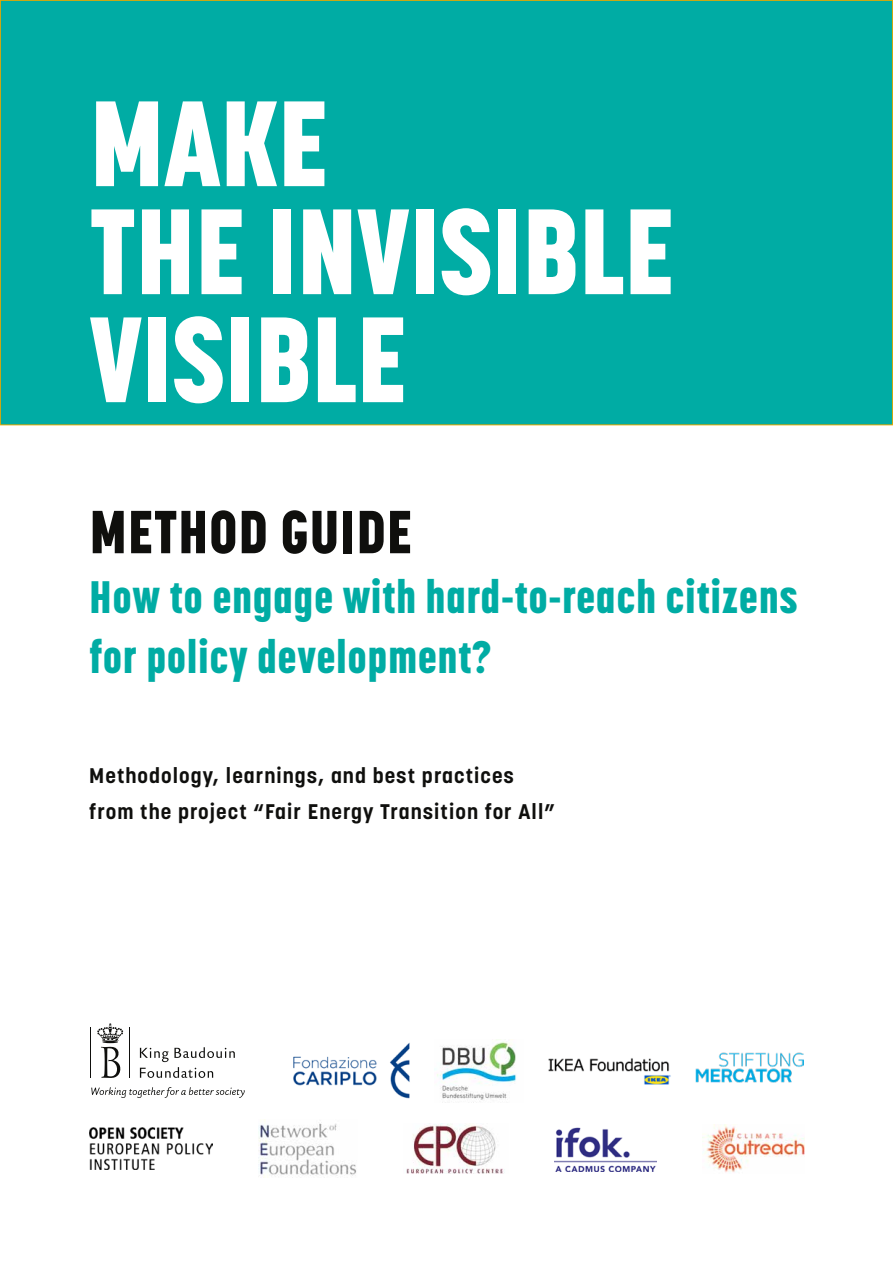
<style>
.page{position:relative;width:893px;height:1263px;background:#fff}
.page>*{position:absolute;margin:0;border:0;box-sizing:border-box;transform-origin:0 0}
.t1{font:800 120px/108px "Korolev Condensed";letter-spacing:-.01em;color:#fff}
.t2{font:800 60px "Korolev Condensed";letter-spacing:.01em;color:#0f0f0d}
.t3{font:800 45px/60px "Korolev Condensed";letter-spacing:.01em;color:#00aca4}
.t4{font:700 21px/36px "Korolev";letter-spacing:.05em;color:#0f0f0d}
</style>
<div class="page">
<div style="left:0;top:0;width:893px;height:425px;background:#00aca4"></div>
<hr style="left:129px;top:1027px;width:1px;height:51px;background:#0f0f0d">
<svg style="left:97px;top:1023px;width:26px;height:55px"></svg>
<hr style="left:90px;top:1027px;width:1px;height:51px;background:#0f0f0d">
<svg style="left:140px;top:1047px;width:95px;height:31px"></svg>
<svg style="left:91px;top:1087px;width:154px;height:11px"></svg>
<img style="left:293px;top:1042px;width:117px;height:57px">
<img style="left:89px;top:1128px;width:123px;height:41px">
<img style="left:258px;top:1120px;width:99px;height:57px">
<img style="left:406px;top:1124px;width:99px;height:49px">
<img style="left:554px;top:1127px;width:102px;height:45px">
<img style="left:702px;top:1124px;width:103px;height:49px">
<img style="left:434px;top:1039px;width:82px;height:61px">
<img style="left:548px;top:1058px;width:123px;height:27px">
<img style="left:695px;top:1053px;width:109px;height:29px">
<h1 class="t1" style="left:89px;top:88px;width:587px">MAKE<br>THE INVISIBLE<br>VISIBLE</h1>
<h2 class="t2" style="left:89px;top:495px;width:324px">METHOD GUIDE</h2>
<h3 class="t3" style="left:89px;top:567px;width:710px">How to engage with hard-to-reach citizens for policy development?</h3>
<p class="t4" style="left:89px;top:758px;width:467px">Methodology, learnings, and best practices from the project “Fair Energy Transition for All”</p>
</div>
